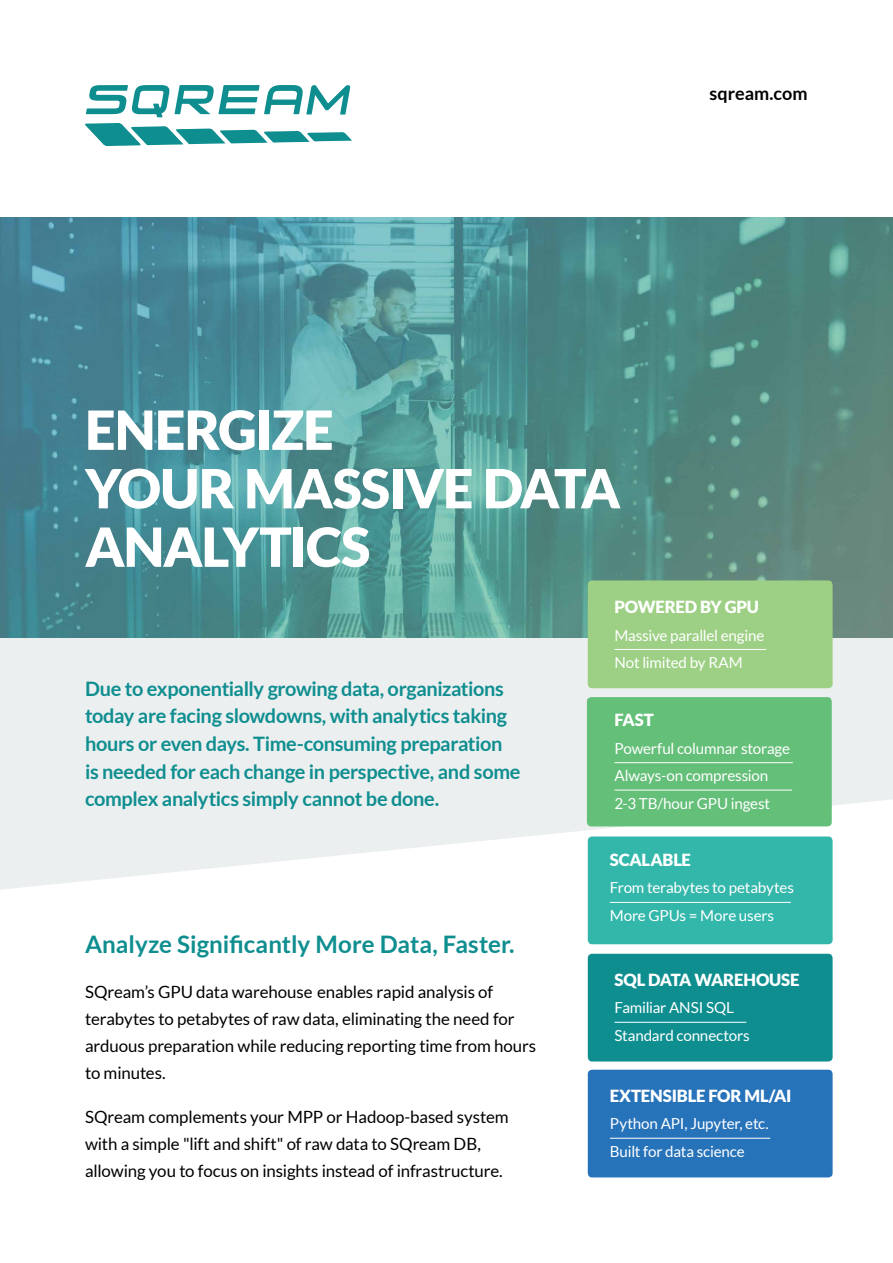
<style>
.page{position:relative;width:893px;height:1263px;background:#fff}
.page>*{position:absolute;margin:0;border:0;box-sizing:border-box;transform-origin:0 0}
.t1{font:900 54px/58.5px "Lato";letter-spacing:-.025em;color:#fff}
.t2{font:700 24.15px "Lato";color:#0f8e90}
.t3{font:700 19.95px/27.6px "Lato";letter-spacing:-.02em;color:#0f8e90}
.t4{font:700 18px "Lato";color:#000}
.t5{font:16.95px/27px "Lato";letter-spacing:-.005em;color:#000}
.t6{font:900 16.65px "Lato";letter-spacing:-.01em;color:#fff}
.t7{font:15.15px/27.3px "Lato";letter-spacing:-.01em;color:#fff}
</style>
<div class="page">
<svg style="left:0;top:637px;width:893px;height:253px;fill:#eceff0"></svg>
<img style="left:0;top:218px;width:893px;height:419px">
<div style="left:588px;top:1070px;width:245px;height:107px;background:#2773ba;border-radius:4px"></div>
<div style="left:588px;top:954px;width:245px;height:107px;background:#0f8e90;border-radius:4px"></div>
<div style="left:588px;top:836px;width:245px;height:108px;background:#32b7aa;border-radius:4px"></div>
<div style="left:588px;top:580px;width:245px;height:108px;background:#9dd084;border-radius:4px"></div>
<div style="left:587px;top:697px;width:245px;height:129px;background:#64bf79;border-radius:4px"></div>
<hr style="left:614px;top:649px;width:152px;height:1px;background:#fff">
<hr style="left:614px;top:762px;width:179px;height:1px;background:#fff">
<hr style="left:614px;top:790px;width:178px;height:1px;background:#fff">
<hr style="left:610px;top:902px;width:181px;height:1px;background:#fff">
<hr style="left:614px;top:1022px;width:132px;height:1px;background:#fff">
<hr style="left:610px;top:1138px;width:160px;height:1px;background:#fff">
<svg style="left:85px;top:85px;width:267px;height:61px"></svg>
<p class="t4" style="left:710px;top:83px;width:100px">sqream.com</p>
<h1 class="t1" style="left:85px;top:400px;width:537px">ENERGIZE<br>YOUR MASSIVE DATA<br>ANALYTICS</h1>
<p class="t3" style="left:85px;top:674px;width:437px">Due to exponentially growing data, organizations today are facing slowdowns, with analytics taking hours or even days. Time-consuming preparation is needed for each change in perspective, and some complex analytics simply cannot be done.</p>
<h2 class="t2" style="left:85px;top:931px;width:431px">Analyze Significantly More Data, Faster.</h2>
<p class="t5" style="left:85px;top:978px;width:453px">SQreams’ GPU data warehouse enables rapid analysis of terabytes to petabytes of raw data, eliminating the need for arduous preparation while reducing reporting time from hours to minutes.</p>
<p class="t5" style="left:85px;top:1103px;width:425px">SQream complements your MPP or Hadoop-based system with a simple "lift and shift" of raw data to SQream DB, allowing you to focus on insights instead of infrastructure.</p>
<p class="t6" style="left:614px;top:597px;width:146px">POWERED BY GPU</p>
<p class="t7" style="left:614px;top:621px;width:151px">Massive parallel engine<br>Not limited by RAM</p>
<p class="t6" style="left:614px;top:710px;width:41px">FAST</p>
<p class="t7" style="left:614px;top:734px;width:177px">Powerful columnar storage<br>Always-on compression<br>2-3 TB/hour GPU ingest</p>
<p class="t6" style="left:610px;top:850px;width:83px">SCALABLE</p>
<p class="t7" style="left:610px;top:874px;width:186px">From terabytes to petabytes<br>More GPUs = More users</p>
<p class="t6" style="left:614px;top:970px;width:187px">SQL DATA WAREHOUSE</p>
<p class="t7" style="left:614px;top:994px;width:137px">Familiar ANSI SQL<br>Standard connectors</p>
<p class="t6" style="left:610px;top:1086px;width:183px">EXTENSIBLE FOR ML/AI</p>
<p class="t7" style="left:610px;top:1110px;width:160px">Python API, Jupyter, etc.<br>Built for data science</p>
</div>
